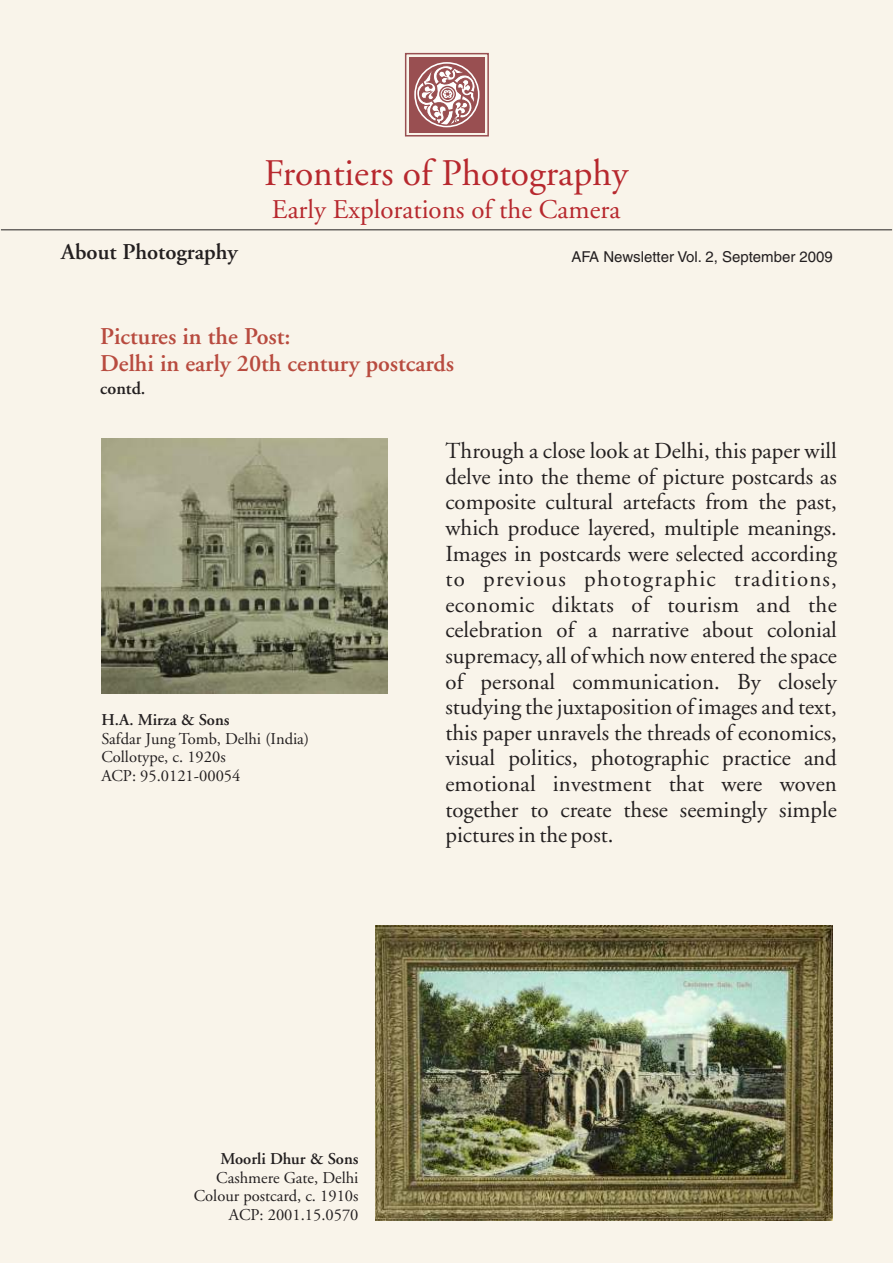
<style>
.page{position:relative;width:893px;height:1263px;background:#f9f4ea}
.page>*{position:absolute;margin:0;border:0;box-sizing:border-box;transform-origin:0 0}
.t1{font:37.5px "Adobe Garamond";color:#b7282e}
.t2{font:27px "Adobe Garamond";color:#b7282e}
.t3{font:600 24px/27.3px "Adobe Garamond";color:#b84b3f}
.t4{font:22.8px/25.7px "Adobe Garamond";color:#231f20;text-align:justify}
.t5{font:600 22.5px "Adobe Garamond";color:#231f20}
.t6{font:600 18px "Adobe Garamond";color:#231f20}
.t7{font:16.5px/18.5px "Adobe Garamond";color:#231f20}
.t8{font:600 16.5px "Adobe Garamond";color:#231f20}
.t9{font:15px "Helvetica";color:#231f20}
</style>
<div class="page">
<hr style="left:1px;top:230px;width:891px;height:1px;background:#231f20">
<div style="left:409px;top:57px;width:76px;height:75px;background:#994f51"></div>
<svg style="left:417px;top:62px;width:60px;height:64px"></svg>
<div style="left:405px;top:53px;width:84px;height:84px;border:2px solid #994f51"></div>
<img style="left:376px;top:925px;width:456px;height:295px">
<img style="left:101px;top:438px;width:287px;height:256px">
<h1 class="t1" style="left:264px;top:157px;width:366px">Frontiers of Photography</h1>
<p class="t2" style="left:272px;top:198px;width:350px">Early Explorations of the Camera</p>
<p class="t5" style="left:61px;top:243px;width:178px">About Photography</p>
<p class="t9" style="left:571px;top:250px;width:263px">AFA Newsletter Vol. 2, September 2009</p>
<p class="t3" style="left:100px;top:325px;width:355px">Pictures in the Post:<br>Delhi in early 20th century postcards</p>
<p class="t6" style="left:100px;top:380px;width:47px">contd.</p>
<p class="t8" style="left:101px;top:713px;width:130px">H.A. Mirza &amp; Sons</p>
<p class="t7" style="left:101px;top:731px;width:209px">Safdar Jung Tomb, Delhi (India)<br>Collotype, c. 1920s<br>ACP: 95.0121-00054</p>
<p class="t4" style="left:445px;top:440px;width:393px">Through a close look at Delhi, this paper will delve into the theme of picture postcards as composite cultural artefacts from the past, which produce layered, multiple meanings.<br>Images in postcards were selected according to previous photographic traditions, economic diktats of tourism and the celebration of a narrative about colonial supremacy, all of which now entered the space of personal communication. By closely studying the juxtaposition of images and text, this paper unravels the threads of economics, visual politics, photographic practice and emotional investment that were woven together to create these seemingly simple pictures in the post.</p>
<p class="t8" style="left:220px;top:1152px;width:140px">Moorli Dhur &amp; Sons</p>
<p class="t7" style="left:194px;top:1170px;width:166px;text-align:right">Cashmere Gate, Delhi<br>Colour postcard, c. 1910s<br>ACP: 2001.15.0570</p>
</div>
